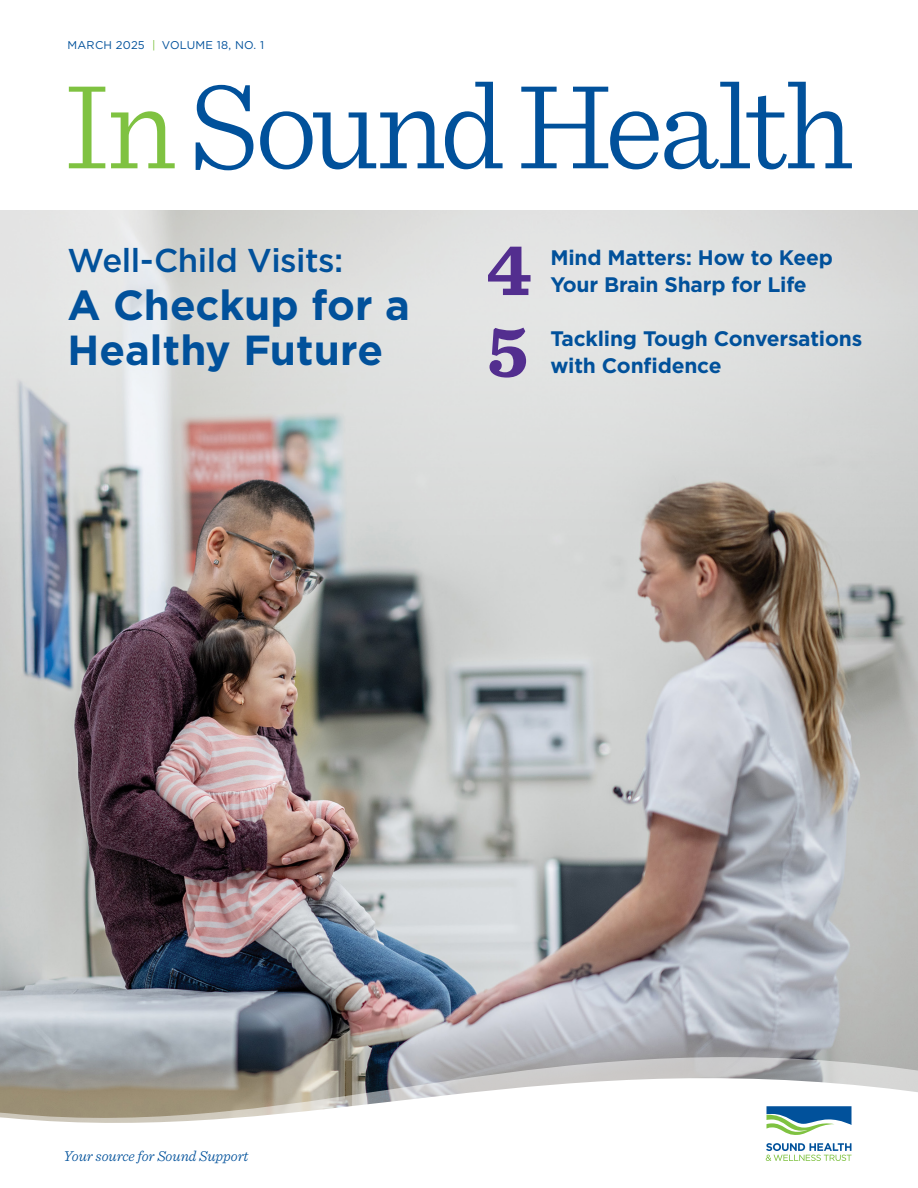
<style>
.page{position:relative;width:918px;height:1188px;background:#fff}
.page>*{position:absolute;margin:0;border:0;box-sizing:border-box;transform-origin:0 0}
.t1{font:300 126px "Sentinel";letter-spacing:-.035em;color:#01519b}
.t2{font:700 75px "Sentinel";color:#532e8f}
.t3{font:700 42px/45px "Gotham";color:#01519b}
.t4{font:500 33px "Gotham";letter-spacing:-.015em;color:#01519b}
.t5{font:700 21px/27px "Gotham";letter-spacing:-.01em;color:#01519b}
.t6{font:italic 300 15px "Sentinel";color:#01519b}
.t7{font:11.25px "Gotham";letter-spacing:.02em;color:#01519b}
.s1{color:#7fc241}
</style>
<div class="page">
<img style="left:0;top:732px;width:918px;height:282px">
<svg style="left:0;top:1014px;width:918px;height:23px;background:#b0b2b9"></svg>
<svg style="left:0;top:1037px;width:918px;height:123px"></svg>
<img style="left:0;top:210px;width:918px;height:522px">
<svg style="left:766px;top:1106px;width:86px;height:29px"></svg>
<svg style="left:766px;top:1143px;width:86px;height:18px"></svg>
<p class="t7" style="left:68px;top:39px;width:198px">MARCH 2025 <span class="s1">|</span> VOLUME 18, NO. 1</p>
<p class="t1" style="left:64px;top:32px;width:791px"><span class="s1">In</span>Sound Health</p>
<p class="t4" style="left:68px;top:239px;width:277px">Well-Child Visits:</p>
<p class="t3" style="left:68px;top:283px;width:344px">A Checkup for a<br>Healthy Future</p>
<p class="t2" style="left:487px;top:211px;width:46px">4</p>
<p class="t5" style="left:550px;top:244px;width:284px">Mind Matters: How to Keep<br>Your Brain Sharp for Life</p>
<p class="t2" style="left:487px;top:292px;width:43px">5</p>
<p class="t5" style="left:550px;top:325px;width:313px">Tackling Tough Conversations</p>
<p class="t5" style="left:550px;top:352px;width:173px">with Confidence</p>
<p class="t6" style="left:63px;top:1145px;width:187px">Your source for Sound Support</p>
</div>
